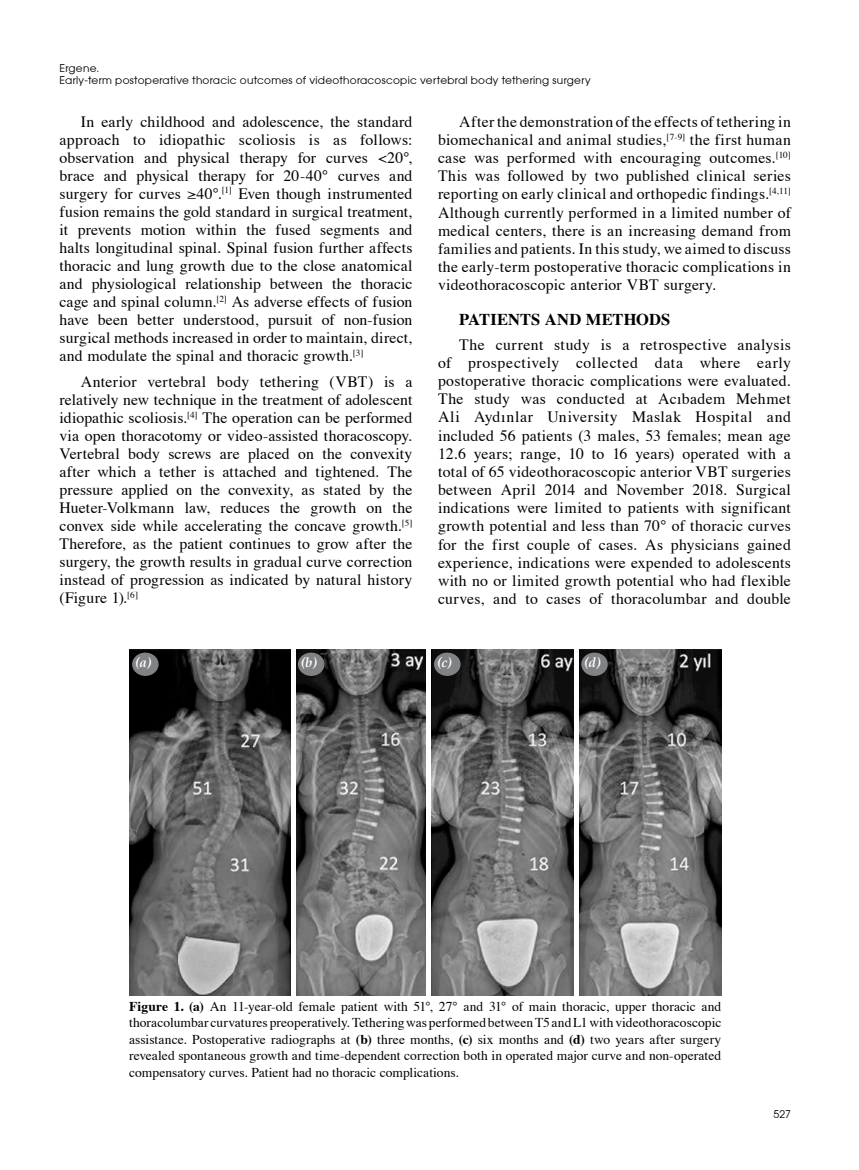
<style>
.page{position:relative;width:859px;height:1170px;background:#fff}
.page>*{position:absolute;margin:0;border:0;box-sizing:border-box;transform-origin:0 0}
.t1{font:700 16.5px "Times";letter-spacing:.01em;color:#000}
.t2{font:15.75px/18px "Times";letter-spacing:.015em;color:#000;text-align:justify}
.t3{font:13.5px/16.5px "Times";color:#000;text-align:justify}
.t4{font:italic 700 13.5px "Palatino";color:#fff}
.t5{font:10.5px/12.6px "Avant Garde";letter-spacing:.025em;color:#000}
.s1{font-weight:700}
</style>
<div class="page">
<img style="left:129px;top:649px;width:592px;height:346px">
<hr style="left:291px;top:648px;width:4px;height:349px;background:#fff">
<div style="left:426px;top:648px;width:5px;height:349px;background:#fff"></div>
<div style="left:574px;top:648px;width:5px;height:349px;background:#fff"></div>
<div style="left:132px;top:652px;width:27px;height:24px;background:#808285;border-radius:50%"></div>
<div style="left:298px;top:652px;width:26px;height:24px;background:#808285;border-radius:50%"></div>
<div style="left:434px;top:652px;width:26px;height:24px;background:#808285;border-radius:50%"></div>
<div style="left:581px;top:652px;width:27px;height:24px;background:#808285;border-radius:50%"></div>
<p class="t5" style="left:60px;top:61px;width:533px">Ergene.<br>Early-term postoperative thoracic outcomes of videothoracoscopic vertebral body tethering surgery</p>
<p class="t2" style="left:60px;top:112px;width:354px;text-indent:21px">In early childhood and adolescence, the standard approach to idiopathic scoliosis is as follows: observation and physical therapy for curves &lt;20°, brace and physical therapy for 20-40° curves and surgery for curves ≥40°.<sup>[1]</sup> Even though instrumented fusion remains the gold standard in surgical treatment, it prevents motion within the fused segments and halts longitudinal spinal. Spinal fusion further affects thoracic and lung growth due to the close anatomical and physiological relationship between the thoracic cage and spinal column.<sup>[2]</sup> As adverse effects of fusion have been better understood, pursuit of non-fusion surgical methods increased in order to maintain, direct, and modulate the spinal and thoracic growth.<sup>[3]</sup></p>
<p class="t2" style="left:60px;top:373px;width:354px;text-indent:21px">Anterior vertebral body tethering (VBT) is a relatively new technique in the treatment of adolescent idiopathic scoliosis.<sup>[4]</sup> The operation can be performed via open thoracotomy or video-assisted thoracoscopy.<br>Vertebral body screws are placed on the convexity after which a tether is attached and tightened. The pressure applied on the convexity, as stated by the Hueter-Volkmann law, reduces the growth on the convex side while accelerating the concave growth.<sup>[5] </sup>Therefore, as the patient continues to grow after the surgery, the growth results in gradual curve correction instead of progression as indicated by natural history (Figure 1).<sup>[6]</sup></p>
<p class="t2" style="left:438px;top:112px;width:354px;text-indent:21px">After the demonstration of the effects of tethering in biomechanical and animal studies,<sup>[7-9]</sup> the first human case was performed with encouraging outcomes.<sup>[10] </sup>This was followed by two published clinical series reporting on early clinical and orthopedic findings.<sup>[4,11] </sup>Although currently performed in a limited number of medical centers, there is an increasing demand from families and patients. In this study, we aimed to discuss the early-term postoperative thoracic complications in videothoracoscopic anterior VBT surgery.</p>
<p class="t1" style="left:459px;top:304px;width:212px">PATIENTS AND METHODS</p>
<p class="t2" style="left:438px;top:335px;width:354px;text-indent:21px">The current study is a retrospective analysis of prospectively collected data where early postoperative thoracic complications were evaluated.<br>The study was conducted at Acıbadem Mehmet Ali Aydınlar University Maslak Hospital and included 56 patients (3 males, 53 females; mean age 12.6 years; range, 10 to 16 years) operated with a total of 65 videothoracoscopic anterior VBT surgeries between April 2014 and November 2018. Surgical indications were limited to patients with significant growth potential and less than 70° of thoracic curves for the first couple of cases. As physicians gained experience, indications were expended to adolescents with no or limited growth potential who had flexible curves, and to cases of thoracolumbar and double</p>
<p class="t4" style="left:135px;top:654px;width:18px">(a)</p>
<p class="t4" style="left:301px;top:654px;width:17px">(b)</p>
<p class="t4" style="left:437px;top:654px;width:16px">(c)</p>
<p class="t4" style="left:584px;top:654px;width:18px">(d)</p>
<p class="t3" style="left:129px;top:997px;width:594px"><span class="s1">Figure 1. (a)</span> An 11-year-old female patient with 51°, 27° and 31° of main thoracic, upper thoracic and thoracolumbar curvatures preoperatively. Tethering was performed between T5 and L1 with videothoracoscopic assistance. Postoperative radiographs at <span class="s1">(b)</span> three months, <span class="s1">(c)</span> six months and <span class="s1">(d)</span> two years after surgery revealed spontaneous growth and time-dependent correction both in operated major curve and non-operated compensatory curves. Patient had no thoracic complications.</p>
<p class="t5" style="left:773px;top:1107px;width:19px">527</p>
</div>
